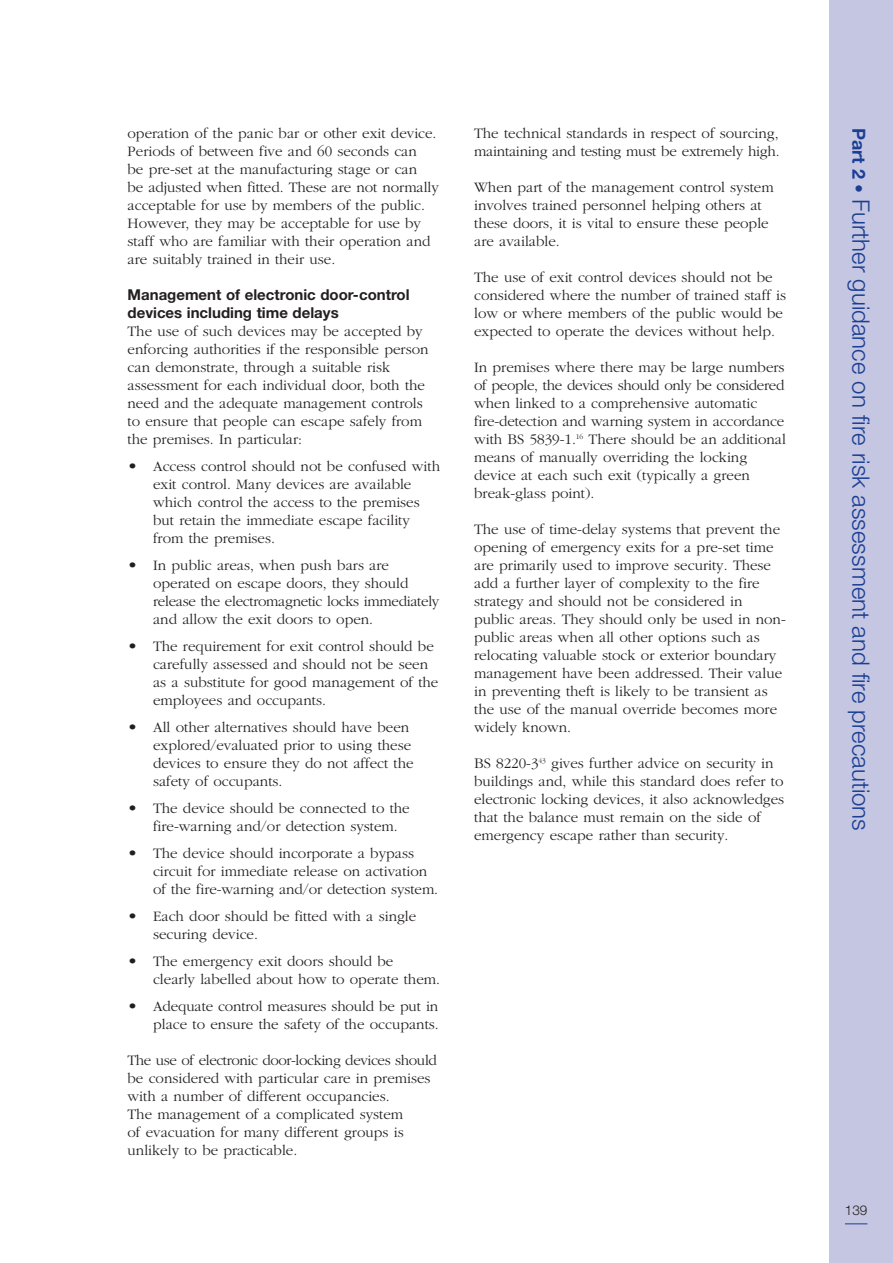
<style>
.page{position:relative;width:893px;height:1263px;background:#fff}
.page>*{position:absolute;margin:0;border:0;box-sizing:border-box;transform-origin:0 0}
.t1{font:300 24px "Helvetica Neue";color:#1b3f94}
.t2{font:300 15px/18px "Garamond";color:#231f20}
.t3{font:700 15px/18px "Helvetica Neue";color:#231f20}
.t4{font:300 13.5px "Helvetica Neue";color:#231f20}
.s1{font-size:16.5px}
.s2{font-weight:700;font-size:18px}
</style>
<div class="page">
<div style="left:829px;top:0;width:64px;height:1263px;background:#c5c6e1"></div>
<svg style="left:845px;top:1223px;width:22px;height:1px"></svg>
<p class="t2" style="left:128px;top:124px;width:313px">operation of the panic bar or other exit device.<br>Periods of between five and 60 seconds can<br>be pre-set at the manufacturing stage or can<br>be adjusted when fitted. These are not normally acceptable for use by members of the public.<br>However, they may be acceptable for use by staff who are familiar with their operation and are suitably trained in their use.</p>
<p class="t3" style="left:128px;top:287px;width:284px">Management of electronic door-control devices including time delays</p>
<p class="t2" style="left:128px;top:322px;width:302px">The use of such devices may be accepted by enforcing authorities if the responsible person can demonstrate, through a suitable risk assessment for each individual door, both the need and the adequate management controls to ensure that people can escape safely from the premises. In particular:</p>
<p class="t2" style="left:153px;top:457px;width:288px;text-indent:-26px"><span class="s1">•</span> Access control should not be confused with exit control. Many devices are available which control the access to the premises but retain the immediate escape facility from the premises.</p>
<p class="t2" style="left:153px;top:556px;width:288px;text-indent:-26px"><span class="s1">•</span> In public areas, when push bars are operated on escape doors, they should release the electromagnetic locks immediately and allow the exit doors to open.</p>
<p class="t2" style="left:153px;top:637px;width:287px;text-indent:-26px"><span class="s1">•</span> The requirement for exit control should be carefully assessed and should not be seen as a substitute for good management of the employees and occupants.</p>
<p class="t2" style="left:153px;top:718px;width:262px;text-indent:-26px"><span class="s1">•</span> All other alternatives should have been explored/evaluated prior to using these devices to ensure they do not affect the safety of occupants.</p>
<p class="t2" style="left:153px;top:799px;width:258px;text-indent:-26px"><span class="s1">•</span> The device should be connected to the fire-warning and/or detection system.</p>
<p class="t2" style="left:153px;top:844px;width:287px;text-indent:-26px"><span class="s1">•</span> The device should incorporate a bypass circuit for immediate release on activation of the fire-warning and/or detection system.</p>
<p class="t2" style="left:153px;top:907px;width:265px;text-indent:-26px"><span class="s1">•</span> Each door should be fitted with a single securing device.</p>
<p class="t2" style="left:153px;top:952px;width:288px;text-indent:-26px"><span class="s1">•</span> The emergency exit doors should be<br>clearly labelled about how to operate them.</p>
<p class="t2" style="left:128px;top:997px;width:313px;text-align:right"><span class="s1">•</span> Adequate control measures should be put in place to ensure the safety of the occupants.</p>
<p class="t2" style="left:128px;top:1051px;width:311px">The use of electronic door-locking devices should be considered with particular care in premises with a number of different occupancies.<br>The management of a complicated system<br>of evacuation for many different groups is unlikely to be practicable.</p>
<p class="t2" style="left:474px;top:124px;width:307px">The technical standards in respect of sourcing, maintaining and testing must be extremely high.</p>
<p class="t2" style="left:474px;top:178px;width:301px">When part of the management control system involves trained personnel helping others at these doors, it is vital to ensure these people are available.</p>
<p class="t2" style="left:474px;top:268px;width:313px">The use of exit control devices should not be considered where the number of trained staff is low or where members of the public would be expected to operate the devices without help.</p>
<p class="t2" style="left:474px;top:358px;width:313px">In premises where there may be large numbers of people, the devices should only be considered when linked to a comprehensive automatic fire-detection and warning system in accordance with BS 5839-1.<sup>16</sup> There should be an additional means of manually overriding the locking device at each such exit (typically a green break-glass point).</p>
<p class="t2" style="left:474px;top:520px;width:313px">The use of time-delay systems that prevent the opening of emergency exits for a pre-set time are primarily used to improve security. These add a further layer of complexity to the fire strategy and should not be considered in public areas. They should only be used in non&shy;public areas when all other options such as relocating valuable stock or exterior boundary management have been addressed. Their value in preventing theft is likely to be transient as the use of the manual override becomes more widely known.</p>
<p class="t2" style="left:474px;top:754px;width:311px">BS 8220-3<sup>43</sup> gives further advice on security in buildings and, while this standard does refer to electronic locking devices, it also acknowledges that the balance must remain on the side of emergency escape rather than security.</p>
<h1 class="t1" style="left:870px;top:128px;width:705px;rotate:90deg"><span class="s2">Part 2 •</span> Further guidance on fire risk assessment and fire precautions</h1>
<p class="t4" style="left:845px;top:1205px;width:24px">139</p>
</div>
